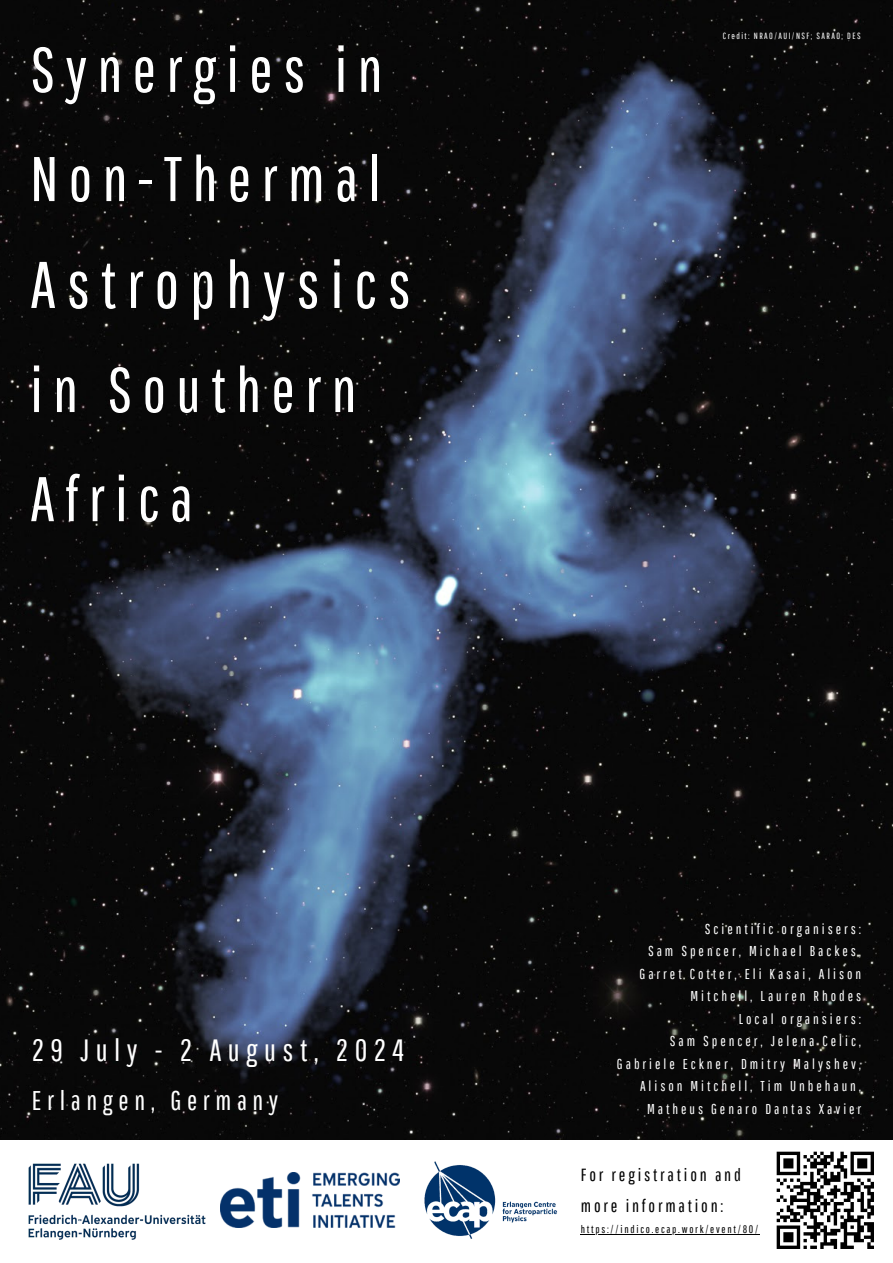
<style>
.page{position:relative;width:893px;height:1263px;background:#fff}
.page>*{position:absolute;margin:0;border:0;box-sizing:border-box;transform-origin:0 0}
.t1{font:65.78px "Pathway Gothic One";letter-spacing:.16em;color:#fff}
.t2{font:62.93px/109.1px "Pathway Gothic One";letter-spacing:.16em;color:#fff}
.t3{font:30.83px "Pathway Gothic One";letter-spacing:.205em;color:#fff}
.t4{font:27.08px "Pathway Gothic One";letter-spacing:.205em;color:#fff}
.t5{font:17.62px/30.4px "Pathway Gothic One";letter-spacing:.16em;color:#000}
.t6{font:14.33px/22.5px "Pathway Gothic One";letter-spacing:.205em;color:#fff;text-align:right}
.t7{font:10.88px "Pathway Gothic One";letter-spacing:.16em;color:#000}
.t8{font:9px "Pathway Gothic One";letter-spacing:.16em;color:#fff}
</style>
<div class="page">
<img style="left:0;top:0;width:893px;height:1140px">
<img style="left:28px;top:1163px;width:178px;height:77px">
<img style="left:424px;top:1161px;width:133px;height:78px">
<svg style="left:776px;top:1151px;width:98px;height:98px"></svg>
<img style="left:221px;top:1173px;width:179px;height:54px">
<hr style="left:581px;top:1234px;width:179px;height:1px;background:#000">
<h3 class="t2" style="left:30px;top:14px;width:354px">Synergies in<br>Non-Thermal</h3>
<h3 class="t1" style="left:30px;top:245px;width:382px">Astrophysics</h3>
<h3 class="t2" style="left:30px;top:334px;width:328px">in Southern<br>Africa</h3>
<p class="t3" style="left:32px;top:1031px;width:374px">29 July - 2 August, 2024</p>
<p class="t4" style="left:32px;top:1084px;width:248px">Erlangen, Germany</p>
<p class="t8" style="left:723px;top:30px;width:139px">Credit: NRAO/AUI/NSF; SARAO; DES</p>
<h5 class="t6" style="left:617px;top:917px;width:246px">Scientific organisers:<br>Sam Spencer, Michael Backes,<br>Garret Cotter, Eli Kasai, Alison<br>Mitchell, Lauren Rhodes<br>Local organsiers:<br>Sam Spencer, Jelena Celic,<br>Gabriele Eckner, Dmitry Malyshev,<br>Alison Mitchell, Tim Unbehaun,<br>Matheus Genaro Dantas Xavier</h5>
<h4 class="t5" style="left:581px;top:1159px;width:162px">For registration and more information:</h4>
<p class="t7" style="left:581px;top:1223px;width:179px">https://indico.ecap.work/event/80/</p>
</div>
